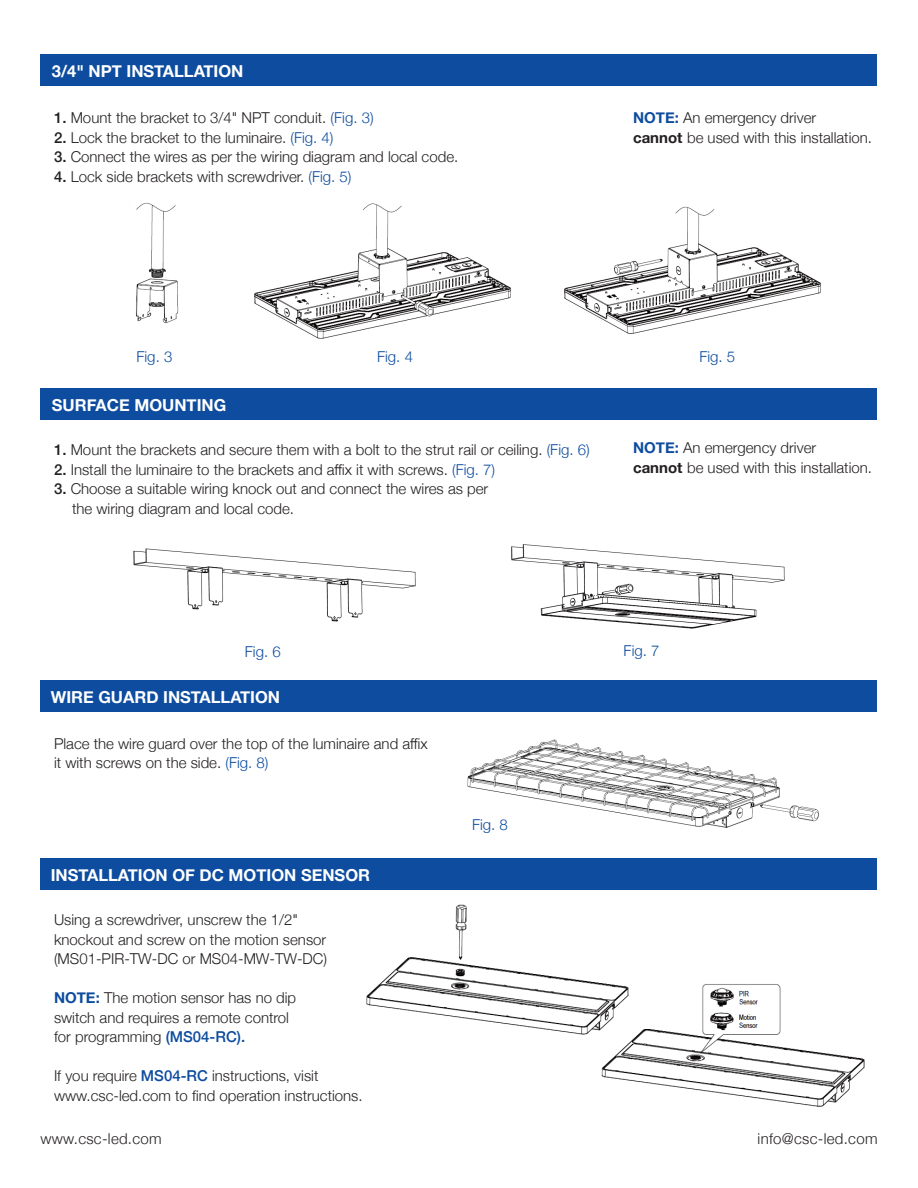
<style>
.page{position:relative;width:918px;height:1188px;background:#fff}
.page>*{position:absolute;margin:0;border:0;box-sizing:border-box;transform-origin:0 0}
.t1{font:700 16.5px "Helvetica Neue";color:#fff}
.t2{font:300 15px/19.5px "Helvetica Neue";color:#231f20}
.t3{font:300 15px "Helvetica Neue";letter-spacing:.02em;color:#231f20}
.t4{font:300 15px "Helvetica Neue";color:#0d4c9f}
.s1{font-weight:500}
.s2{color:#0d4c9f}
.s3{font-weight:700;color:#0d4c9f}
.s4{font-weight:700}
.s5{font-weight:500;color:#0d4c9f}
</style>
<div class="page">
<img style="left:601px;top:984px;width:264px;height:123px">
<img style="left:467px;top:739px;width:352px;height:89px">
<div style="left:40px;top:54px;width:838px;height:32px;background:#0d4c9f"></div>
<div style="left:40px;top:388px;width:838px;height:32px;background:#0d4c9f"></div>
<img style="left:254px;top:203px;width:567px;height:136px">
<img style="left:136px;top:203px;width:43px;height:121px">
<img style="left:133px;top:548px;width:283px;height:74px">
<img style="left:511px;top:544px;width:274px;height:85px">
<div style="left:40px;top:680px;width:838px;height:32px;background:#0d4c9f"></div>
<div style="left:40px;top:858px;width:838px;height:32px;background:#0d4c9f"></div>
<img style="left:366px;top:904px;width:265px;height:144px">
<p class="t1" style="left:52px;top:58px;width:193px">3/4" NPT INSTALLATION</p>
<p class="t2" style="left:54px;top:107px;width:321px"><span class="s1">1.</span> Mount the bracket to 3/4" NPT conduit. <span class="s2">(Fig. 3)</span></p>
<p class="t2" style="left:54px;top:126px;width:281px"><span class="s1">2.</span> Lock the bracket to the luminaire. <span class="s2">(Fig. 4)</span></p>
<p class="t2" style="left:54px;top:146px;width:406px"><span class="s1">3.</span> Connect the wires as per the wiring diagram and local code.</p>
<p class="t2" style="left:54px;top:165px;width:299px"><span class="s1">4.</span> Lock side brackets with screwdriver. <span class="s2">(Fig. 5)</span></p>
<p class="t2" style="left:633px;top:107px;width:240px"><span class="s3">NOTE:</span> An emergency driver<br><span class="s4">cannot</span> be used with this installation.</p>
<p class="t4" style="left:136px;top:345px;width:37px">Fig. 3</p>
<p class="t4" style="left:377px;top:345px;width:37px">Fig. 4</p>
<p class="t4" style="left:699px;top:345px;width:37px">Fig. 5</p>
<p class="t1" style="left:52px;top:392px;width:176px">SURFACE MOUNTING</p>
<p class="t2" style="left:54px;top:439px;width:537px"><span class="s1">1.</span> Mount the brackets and secure them with a bolt to the strut rail or ceiling. <span class="s2">(Fig. 6)</span></p>
<p class="t2" style="left:54px;top:458px;width:443px"><span class="s1">2.</span> Install the luminaire to the brackets and affix it with screws. <span class="s2">(Fig. 7)</span></p>
<p class="t2" style="left:72px;top:478px;width:418px;text-indent:-18px"><span class="s1">3.</span> Choose a suitable wiring knock out and connect the wires as per the wiring diagram and local code.</p>
<p class="t2" style="left:633px;top:437px;width:240px"><span class="s3">NOTE:</span> An emergency driver<br><span class="s4">cannot</span> be used with this installation.</p>
<p class="t4" style="left:245px;top:640px;width:37px">Fig. 6</p>
<p class="t4" style="left:624px;top:639px;width:37px">Fig. 7</p>
<p class="t1" style="left:51px;top:684px;width:231px">WIRE GUARD INSTALLATION</p>
<p class="t2" style="left:54px;top:733px;width:375px">Place the wire guard over the top of the luminaire and affix it with screws on the side. <span class="s2">(Fig. 8)</span></p>
<p class="t1" style="left:51px;top:862px;width:321px">INSTALLATION OF DC MOTION SENSOR</p>
<p class="t2" style="left:54px;top:909px;width:245px">Using a screwdriver, unscrew the 1/2"</p>
<p class="t2" style="left:54px;top:928px;width:275px">knockout and screw on the motion sensor (MS01-PIR-TW-DC or MS04-MW-TW-DC)</p>
<p class="t2" style="left:54px;top:987px;width:244px"><span class="s3">NOTE:</span> The motion sensor has no dip switch and requires a remote control for programming <span class="s5">(MS04-RC).</span></p>
<p class="t2" style="left:54px;top:1065px;width:310px">If you require <span class="s5">MS04-RC</span> instructions, visit www.csc-led.com to find operation instructions.</p>
<p class="t4" style="left:472px;top:813px;width:37px">Fig. 8</p>
<p class="t3" style="left:40px;top:1127px;width:123px">www.csc-led.com</p>
<p class="t3" style="left:758px;top:1127px;width:121px">info@csc-led.com</p>
</div>
